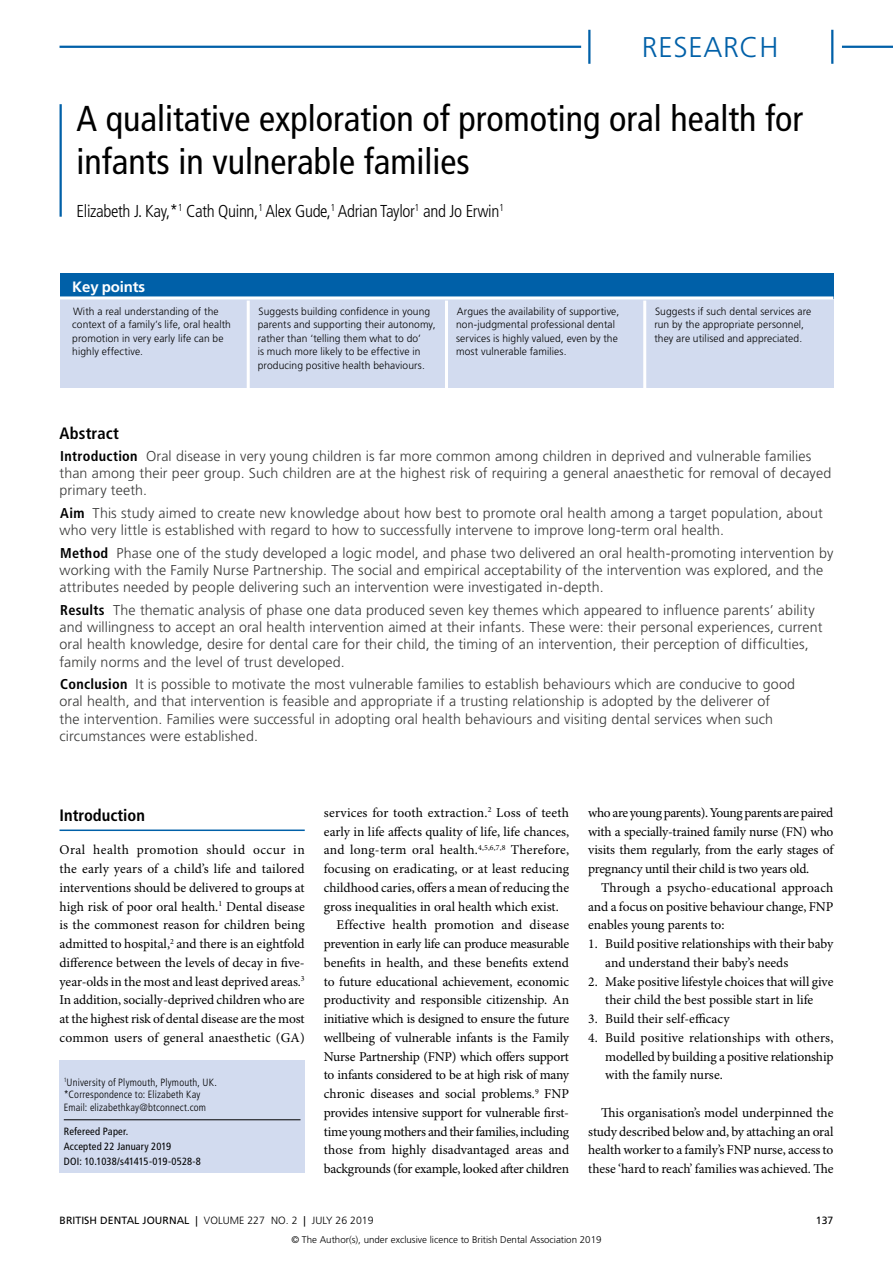
<style>
.page{position:relative;width:893px;height:1263px;background:#fff}
.page>*{position:absolute;margin:0;border:0;box-sizing:border-box;transform-origin:0 0}
.Title_3_57_News__MSS{font:condensed 36px/43.2px "Frutiger LT Std";color:#000}
.t1{font:300 28.5px "Frutiger LT Std";letter-spacing:.025em;color:#0060a8}
.NoXML_Author_1{font:300 condensed 17.25px "Frutiger LT Std";letter-spacing:-.02em;color:#000}
.SectionHeading_1_MSS{font:700 condensed 16.5px "Frutiger LT Std";color:#000}
.Abstract_Heading_MSS{font:700 condensed 16.5px "Frutiger LT Std";letter-spacing:.01em;color:#000}
.SectionHeading_1_Key{font:700 15px "Frutiger LT Std";letter-spacing:-.01em;color:#fff}
.t2{font:300 14.25px/17.2px "Frutiger LT Std";letter-spacing:.01em;color:#3a3a39}
.Para_9pt_justified{font:13.5px/18.8px "Minion Pro";letter-spacing:-.005em;color:#000;text-align:justify}
.Para_9pt_justified_1{font:13.5px/18.8px "Minion Pro";color:#000;text-align:justify}
.t3{font:300 10.5px/13.5px "Frutiger LT Std";letter-spacing:.01em;color:#000}
.NoXML_Biography_MSS{font:300 condensed 10.5px/12.8px "Frutiger LT Std";letter-spacing:.015em;color:#000}
.NoXML_Article_Note{font:condensed 10.5px "Frutiger LT Std";letter-spacing:.015em;color:#000}
.t4{font:10.5px "Frutiger LT Std";color:#000}
.t5{font:300 9.75px "Frutiger LT Std";color:#000}
.s1{font-weight:700;font-stretch:condensed;color:#000}
.s2{font-weight:400}
</style>
<div class="page">
<hr style="left:60px;top:104px;width:2px;height:113px;background:#0060a8">
<hr style="left:60px;top:829px;width:245px;height:2px;background:#0060a8">
<div style="left:60px;top:1060px;width:245px;height:113px;background:#d2dbef"></div>
<hr style="left:64px;top:1119px;width:236px;height:1px;background:#000">
<div style="left:60px;top:274px;width:773px;height:114px;background:#d2dbef"></div>
<div style="left:60px;top:274px;width:773px;height:25px;background:#0060a8"></div>
<hr style="left:60px;top:296px;width:773px;height:3px;background:#fff">
<hr style="left:247px;top:301px;width:3px;height:97px;background:#fff">
<hr style="left:445px;top:301px;width:3px;height:97px;background:#fff">
<hr style="left:643px;top:301px;width:3px;height:97px;background:#fff">
<hr style="left:60px;top:46px;width:521px;height:2px;background:#0060a8">
<hr style="left:842px;top:46px;width:51px;height:2px;background:#0060a8">
<hr style="left:588px;top:30px;width:2px;height:34px;background:#0060a8">
<hr style="left:831px;top:30px;width:2px;height:34px;background:#0060a8">
<h2 class="t1" style="left:642px;top:31px;width:138px">RESEARCH</h2>
<p class="Title_3_57_News__MSS" style="left:77px;top:97px;width:728px">A qualitative exploration of promoting oral health for infants in vulnerable families</p>
<p class="NoXML_Author_1" style="left:77px;top:201px;width:429px">Elizabeth J. Kay,*<sup>1</sup> Cath Quinn,<sup>1</sup> Alex Gude,<sup>1</sup> Adrian Taylor<sup>1</sup> and Jo Erwin<sup>1</sup></p>
<p class="SectionHeading_1_Key" style="left:72px;top:278px;width:74px">Key points</p>
<p class="t3" style="left:72px;top:305px;width:160px">With a real understanding of the context of a family’s life, oral health promotion in very early life can be highly effective.</p>
<p class="t3" style="left:258px;top:305px;width:179px">Suggests building confidence in young parents and supporting their autonomy, rather than ‘telling them what to do’<br>is much more likely to be effective in producing positive health behaviours.</p>
<p class="t3" style="left:654px;top:305px;width:158px">Suggests if such dental services are run by the appropriate personnel, they are utilised and appreciated.</p>
<p class="t3" style="left:456px;top:305px;width:165px">Argues the availability of supportive, non-judgmental professional dental services is highly valued, even by the most vulnerable families.</p>
<p class="Abstract_Heading_MSS" style="left:60px;top:424px;width:61px">Abstract</p>
<p class="t2" style="left:60px;top:448px;width:773px"><span class="s1">Introduction</span> Oral disease in very young children is far more common among children in deprived and vulnerable families than among their peer group. Such children are at the highest risk of requiring a general anaesthetic for removal of decayed primary teeth.</p>
<p class="t2" style="left:60px;top:505px;width:765px"><span class="s1">Aim</span> This study aimed to create new knowledge about how best to promote oral health among a target population, about who very little is established with regard to how to successfully intervene to improve long-term oral health.</p>
<p class="t2" style="left:60px;top:544px;width:775px"><span class="s1">Method</span> Phase one of the study developed a logic model, and phase two delivered an oral health-promoting intervention by working with the Family Nurse Partnership. The social and empirical acceptability of the intervention was explored, and the attributes needed by people delivering such an intervention were investigated in-depth.</p>
<p class="t2" style="left:60px;top:601px;width:764px"><span class="s1">Results</span> The thematic analysis of phase one data produced seven key themes which appeared to influence parents’ ability and willingness to accept an oral health intervention aimed at their infants. These were: their personal experiences, current oral health knowledge, desire for dental care for their child, the timing of an intervention, their perception of difficulties, family norms and the level of trust developed.</p>
<p class="t2" style="left:60px;top:676px;width:737px"><span class="s1">Conclusion</span> It is possible to motivate the most vulnerable families to establish behaviours which are conducive to good oral health, and that intervention is feasible and appropriate if a trusting relationship is adopted by the deliverer of<br>the intervention. Families were successful in adopting oral health behaviours and visiting dental services when such circumstances were established.</p>
<p class="SectionHeading_1_MSS" style="left:60px;top:806px;width:87px">Introduction</p>
<p class="Para_9pt_justified_1" style="left:60px;top:841px;width:247px">Oral health promotion should occur in the early years of a child’s life and tailored interventions should be delivered to groups at high risk of poor oral health.<sup>1</sup> Dental disease is the commonest reason for children being admitted to hospital,<sup>2</sup> and there is an eightfold difference between the levels of decay in five&shy;year-olds in the most and least deprived areas.<sup>3<br></sup>In addition, socially-deprived children who are at the highest risk of dental disease are the most common users of general anaesthetic (GA)</p>
<p class="NoXML_Biography_MSS" style="left:64px;top:1076px;width:155px"><sup>1</sup>University of Plymouth, Plymouth, UK. *Correspondence to: Elizabeth Kay<br>Email: elizabethkay@btconnect.com</p>
<p class="NoXML_Article_Note" style="left:64px;top:1125px;width:66px">Refereed Paper.</p>
<p class="NoXML_Article_Note" style="left:64px;top:1140px;width:109px">Accepted 22 January 2019</p>
<p class="NoXML_Article_Note" style="left:64px;top:1155px;width:139px">DOI: 10.1038/s41415-019-0528-8</p>
<p class="Para_9pt_justified_1" style="left:324px;top:804px;width:247px">services for tooth extraction.<sup>2</sup> Loss of teeth early in life affects quality of life, life chances, and long-term oral health.<sup>4,5,6,7,8</sup> Therefore, focusing on eradicating, or at least reducing childhood caries, offers a mean of reducing the gross inequalities in oral health which exist.</p>
<p class="Para_9pt_justified" style="left:324px;top:916px;width:247px;text-indent:13px">Effective health promotion and disease prevention in early life can produce measurable benefits in health, and these benefits extend to future educational achievement, economic productivity and responsible citizenship. An initiative which is designed to ensure the future wellbeing of vulnerable infants is the Family Nurse Partnership (FNP) which offers support to infants considered to be at high risk of many chronic diseases and social problems.<sup>9</sup> FNP provides intensive support for vulnerable first&shy;time young mothers and their families, including those from highly disadvantaged areas and backgrounds (for example, looked after children</p>
<p class="Para_9pt_justified" style="left:588px;top:804px;width:247px">who are young parents). Young parents are paired with a specially-trained family nurse (FN) who visits them regularly, from the early stages of pregnancy until their child is two years old.</p>
<p class="Para_9pt_justified" style="left:588px;top:879px;width:247px;text-indent:13px">Through a psycho-educational approach and a focus on positive behaviour change, FNP enables young parents to:</p>
<p class="Para_9pt_justified" style="left:605px;top:935px;width:230px;text-indent:-17px">1. Build positive relationships with their baby and understand their baby’s needs</p>
<p class="Para_9pt_justified" style="left:588px;top:972px;width:247px;text-align:center">2. Make positive lifestyle choices that will give their child the best possible start in life</p>
<p class="Para_9pt_justified" style="left:588px;top:1010px;width:143px">3. Build their self-efficacy</p>
<p class="Para_9pt_justified" style="left:605px;top:1029px;width:230px;text-indent:-17px">4. Build positive relationships with others, modelled by building a positive relationship with the family nurse.</p>
<p class="Para_9pt_justified" style="left:588px;top:1104px;width:247px;text-indent:13px">This organisation’s model underpinned the study described below and, by attaching an oral health worker to a family’s FNP nurse, access to these ‘hard to reach’ families was achieved. The</p>
<p class="t3" style="left:60px;top:1214px;width:316px"><span class="s2">BRITISH DENTAL JOURNAL |</span> VOLUME 227 NO. 2 <span class="s2">|</span> July 26 2019</p>
<p class="t4" style="left:816px;top:1214px;width:19px">137</p>
<p class="t5" style="left:291px;top:1234px;width:312px">© The Author(s), under exclusive licence to British Dental Association 2019</p>
</div>
